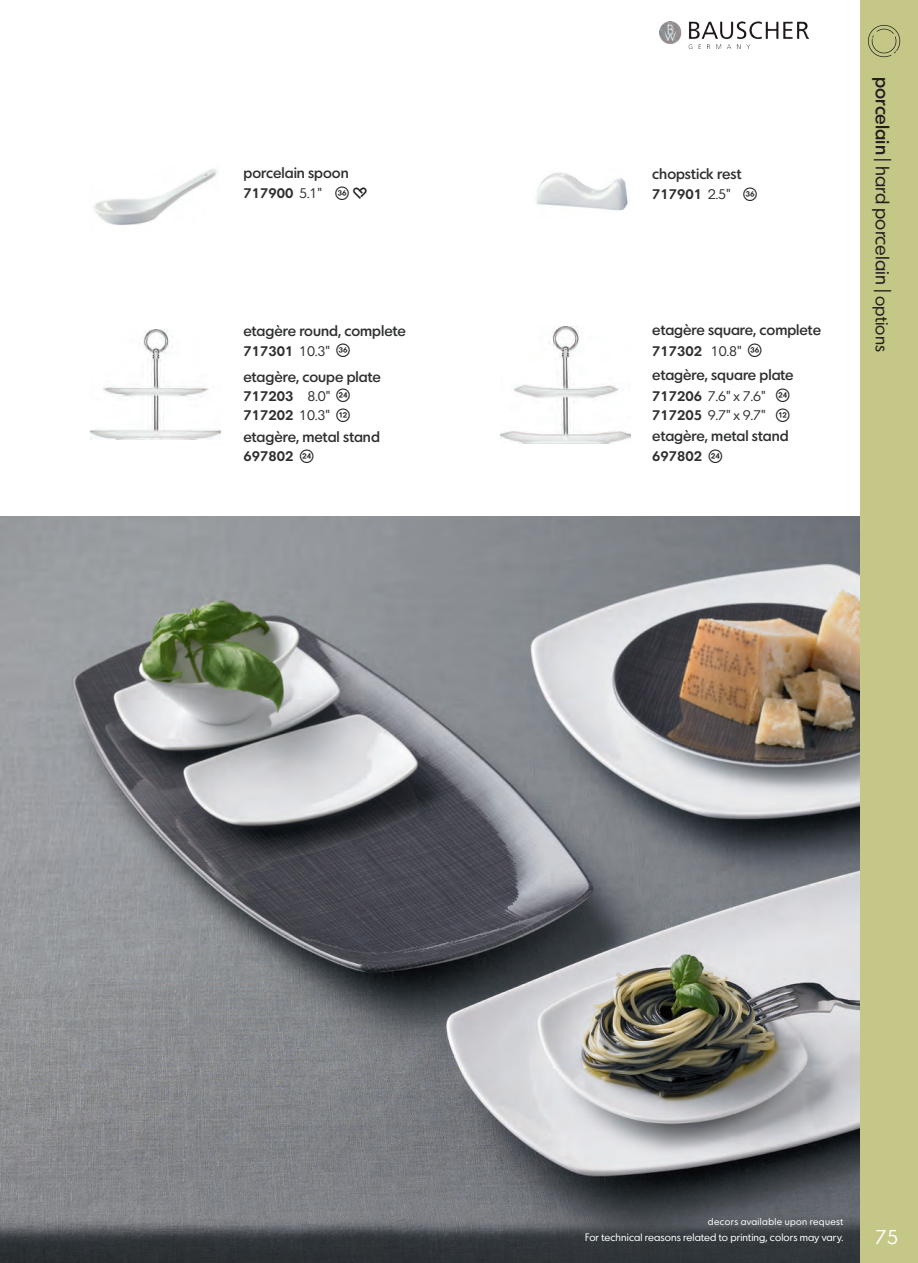
<style>
.page{position:relative;width:918px;height:1263px;background:#fff}
.page>*{position:absolute;margin:0;border:0;box-sizing:border-box;transform-origin:0 0}
.t1{font:19.5px "Bauscher";color:#fff}
.t2{font:18.9px "Bauscher";color:#231f20}
.t3{font:500 15px "Bauscher";color:#2e2f2f}
.t4{font:600 13.5px/19.5px "Bauscher";color:#2e2f2f}
.t5{font:13.5px/19.5px "Bauscher";color:#2e2f2f}
.t6{font:10.5px "Bauscher";letter-spacing:.01em;color:#fff}
.t7{font:9.6px "Bauscher";letter-spacing:.04em;color:#fff}
.s1{font-weight:400}
.s2{font-weight:600}
.s3{font-weight:500}
.s4{font-size:17.4px}
</style>
<div class="page">
<img style="left:93px;top:169px;width:126px;height:56px">
<img style="left:536px;top:173px;width:92px;height:38px">
<img style="left:91px;top:329px;width:129px;height:110px">
<img style="left:501px;top:326px;width:129px;height:117px">
<img style="left:0;top:517px;width:860px;height:746px">
<div style="left:860px;top:0;width:58px;height:1263px;background:#c5c786"></div>
<img style="left:660px;top:22px;width:148px;height:27px">
<svg style="left:868px;top:25px;width:32px;height:32px"></svg>
<p class="t3" style="left:244px;top:164px;width:107px">porcelain spoon</p>
<p class="t3" style="left:652px;top:164px;width:91px">chopstick rest</p>
<p class="t4" style="left:244px;top:183px;width:80px">717900 <span class="s1">5.1"</span></p>
<p class="t4" style="left:652px;top:185px;width:80px">717901 <span class="s1">2.5"</span></p>
<p class="t3" style="left:244px;top:322px;width:164px">etagère round, complete</p>
<p class="t3" style="left:652px;top:320px;width:170px">etagère square, complete</p>
<p class="t3" style="left:244px;top:367px;width:139px">etagère, coupe plate</p>
<p class="t3" style="left:652px;top:366px;width:143px">etagère, square plate</p>
<p class="t4" style="left:244px;top:341px;width:88px">717301 <span class="s1">10.3"</span></p>
<p class="t4" style="left:652px;top:341px;width:91px">717302 <span class="s1">10.8"</span></p>
<p class="t4" style="left:244px;top:386px;width:88px">717203 <span class="s1">8.0"<br></span>717202 <span class="s1">10.3"</span></p>
<p class="t5" style="left:652px;top:386px;width:115px"><span class="s2">717206</span> 7.6" x 7.6"<br><span class="s2">717205</span> 9.7" x 9.7"</p>
<p class="t4" style="left:244px;top:447px;width:51px">697802</p>
<p class="t4" style="left:652px;top:447px;width:51px">697802</p>
<p class="t3" style="left:244px;top:428px;width:138px">etagère, metal stand</p>
<p class="t3" style="left:652px;top:426px;width:138px">etagère, metal stand</p>
<p class="t2" style="left:894px;top:77px;width:276px;rotate:90deg"><span class="s3">porcelain</span> | hard porcelain | <span class="s4">options</span></p>
<p class="t7" style="left:708px;top:1215px;width:137px">decors available upon request</p>
<p class="t6" style="left:585px;top:1231px;width:260px">For technical reasons related to printing, colors may vary.</p>
<h1 class="t1" style="left:875px;top:1225px;width:25px">75</h1>
</div>
